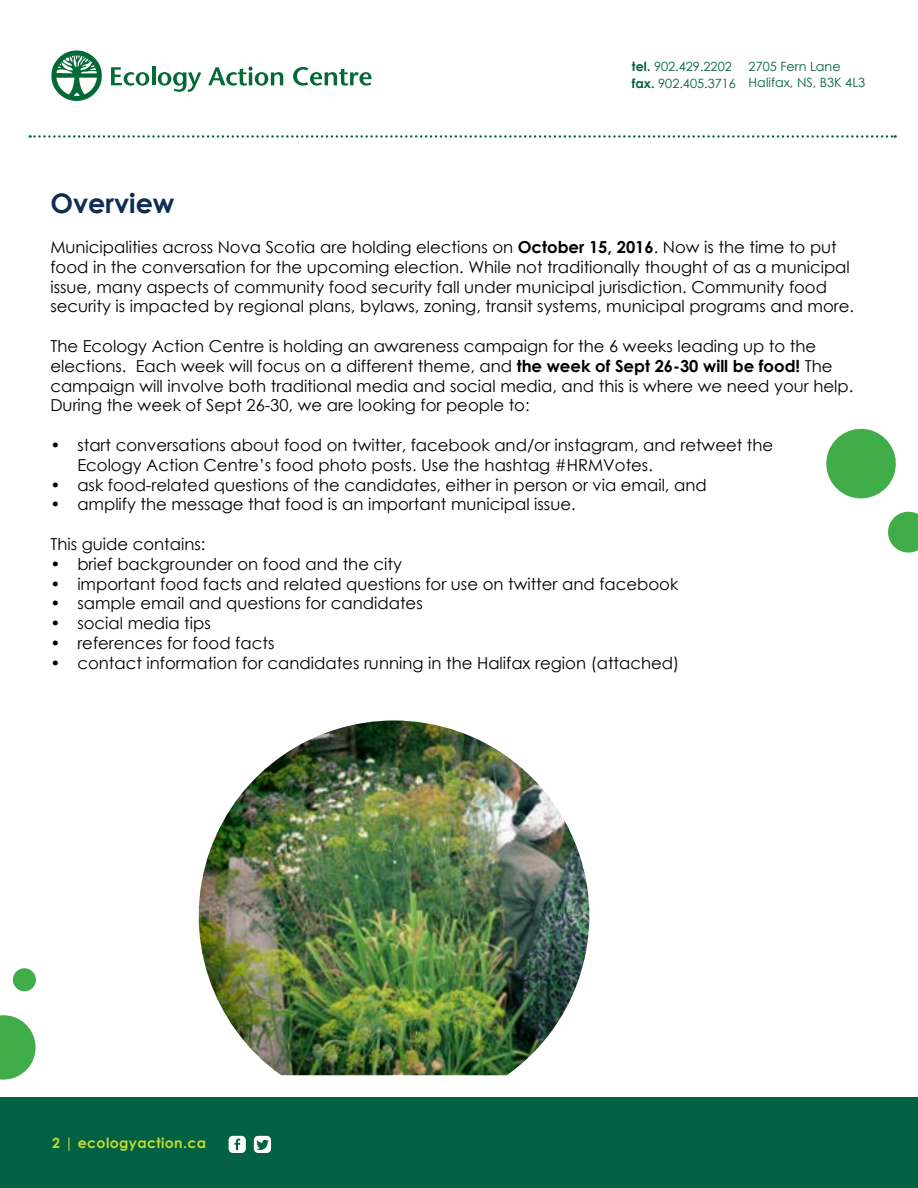
<style>
.page{position:relative;width:918px;height:1188px;background:#fff}
.page>*{position:absolute;margin:0;border:0;box-sizing:border-box;transform-origin:0 0}
.t1{font:700 27px "Century Gothic";color:#0f2d52}
.t2{font:16.5px/19.8px "Century Gothic";color:#000}
.t3{font:700 14.1px "Century Gothic";letter-spacing:.025em;color:#c4d82e}
.t4{font:12.75px/16.2px "Century Gothic";color:#006141}
.s1{font-weight:700}
</style>
<div class="page">
<div style="left:0;top:1097px;width:918px;height:91px;background:#006242"></div>
<svg style="left:229px;top:1136px;width:17px;height:17px"></svg>
<svg style="left:254px;top:1136px;width:17px;height:17px"></svg>
<svg style="left:30px;top:135px;width:866px;height:3px"></svg>
<svg style="left:111px;top:67px;width:38px;height:19px"></svg>
<hr style="left:152px;top:66px;width:3px;height:19px;background:#026937">
<svg style="left:158px;top:72px;width:43px;height:20px"></svg>
<svg style="left:208px;top:67px;width:75px;height:19px"></svg>
<svg style="left:293px;top:67px;width:79px;height:19px"></svg>
<svg style="left:51px;top:50px;width:51px;height:51px"></svg>
<svg style="left:826px;top:428px;width:70px;height:71px"></svg>
<svg style="left:0;top:1015px;width:36px;height:65px"></svg>
<svg style="left:12px;top:968px;width:24px;height:24px"></svg>
<svg style="left:888px;top:511px;width:30px;height:42px"></svg>
<img style="left:198px;top:720px;width:392px;height:355px">
<p class="t4" style="left:632px;top:59px;width:105px"><span class="s1">tel.</span> 902.429.2202 <span class="s1">fax.</span> 902.405.3716</p>
<p class="t4" style="left:749px;top:59px;width:118px;line-height:15.3px">2705 Fern Lane<br>Halifax, NS, B3K 4L3</p>
<h1 class="t1" style="left:50px;top:183px;width:126px">Overview</h1>
<p class="t2" style="left:50px;top:237px;width:805px">Municipalities across Nova Scotia are holding elections on <span class="s1">October 15, 2016</span>. Now is the time to put food in the conversation for the upcoming election. While not traditionally thought of as a municipal issue, many aspects of community food security fall under municipal jurisdiction. Community food security is impacted by regional plans, bylaws, zoning, transit systems, municipal programs and more.</p>
<p class="t2" style="left:50px;top:336px;width:804px">The Ecology Action Centre is holding an awareness campaign for the 6 weeks leading up to the elections. Each week will focus on a different theme, and <span class="s1">the week of Sept 26-30 will be food!</span> The campaign will involve both traditional media and social media, and this is where we need your help.<br>During the week of Sept 26-30, we are looking for people to:</p>
<p class="t2" style="left:77px;top:435px;width:698px;text-indent:-27px">• start conversations about food on twitter, facebook and/or instagram, and retweet the<br>Ecology Action Centre’s food photo posts. Use the hashtag #HRMVotes.</p>
<p class="t2" style="left:50px;top:474px;width:658px">• ask food-related questions of the candidates, either in person or via email, and</p>
<p class="t2" style="left:50px;top:494px;width:527px">• amplify the message that food is an important municipal issue.</p>
<p class="t2" style="left:50px;top:534px;width:157px">This guide contains:</p>
<p class="t2" style="left:50px;top:554px;width:353px">• brief backgrounder on food and the city</p>
<p class="t2" style="left:50px;top:573px;width:630px">• important food facts and related questions for use on twitter and facebook</p>
<p class="t2" style="left:50px;top:593px;width:374px">• sample email and questions for candidates</p>
<p class="t2" style="left:50px;top:613px;width:162px">• social media tips</p>
<p class="t2" style="left:50px;top:633px;width:226px">• references for food facts</p>
<p class="t2" style="left:50px;top:653px;width:630px">• contact information for candidates running in the Halifax region (attached)</p>
<p class="t3" style="left:52px;top:1132px;width:155px">2 | ecologyaction.ca</p>
</div>
